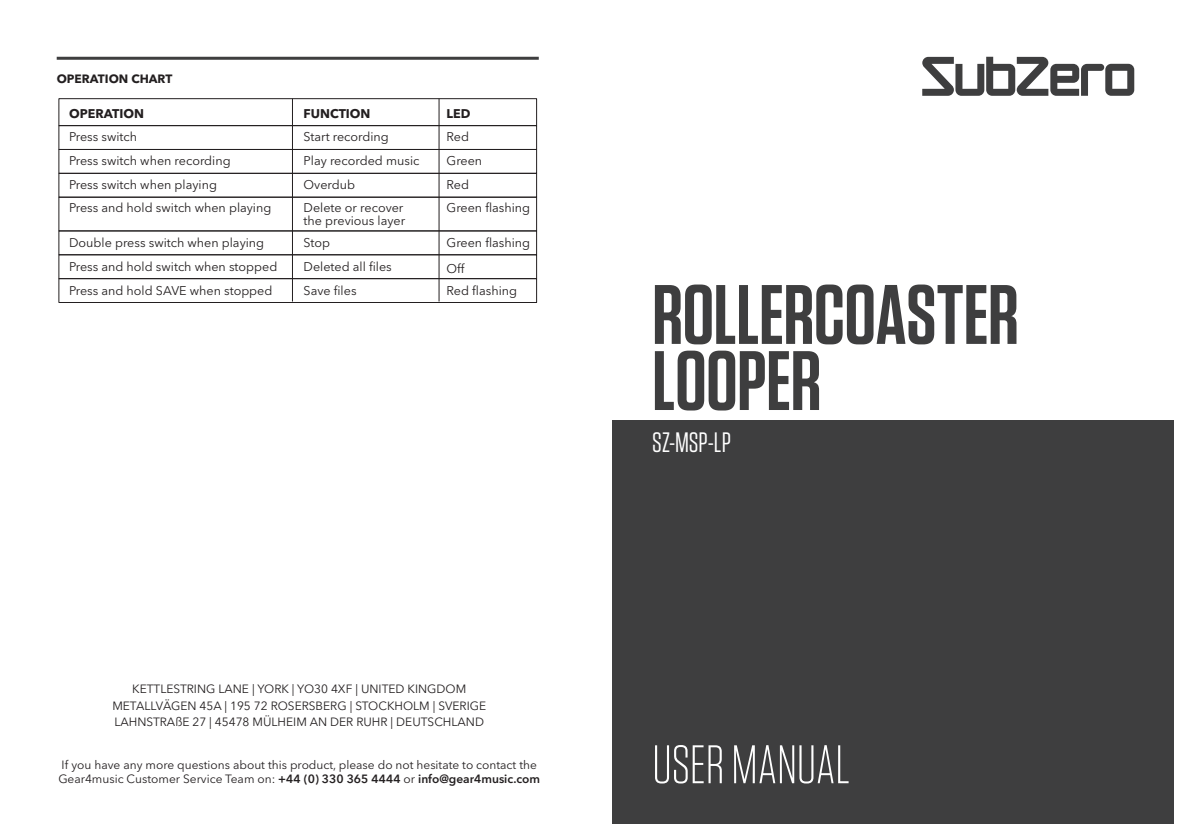
<style>
.page{position:relative;width:1191px;height:840px;background:#fff}
.page>*{position:absolute;margin:0;border:0;box-sizing:border-box;transform-origin:0 0}
.t1{font:600 84px/66px "Tungsten";letter-spacing:-.005em;color:#3e3e3f}
.t2{font:300 54.2px "Tungsten";letter-spacing:-.005em;color:#fff}
.t3{font:28px "Tungsten";letter-spacing:.005em;color:#fff}
.t4{font:12.6px/24px "Avenir Next LT Pro";color:#231f20}
.t5{font:700 12.6px "Avenir Next LT Pro";color:#231f20}
.t6{font:12px/16.6px "Avenir Next LT Pro";color:#231f20}
.t7{font:700 12px "Avenir Next LT Pro";color:#231f20}
.s1{font-weight:600}
</style>
<div class="page">
<div style="left:612px;top:420px;width:562px;height:402px;background:#3e3e3f"></div>
<svg style="left:922px;top:57px;width:212px;height:39px"></svg>
<div style="left:58px;top:98px;width:479px;height:28px;border:1px solid #231f20"></div>
<div style="left:58px;top:125px;width:479px;height:25px;border:1px solid #231f20"></div>
<div style="left:58px;top:149px;width:479px;height:25px;border:1px solid #231f20"></div>
<div style="left:58px;top:173px;width:479px;height:24px;border:1px solid #231f20"></div>
<div style="left:58px;top:197px;width:479px;height:34px;border:1px solid #231f20"></div>
<div style="left:58px;top:230px;width:479px;height:25px;border:1px solid #231f20"></div>
<div style="left:58px;top:254px;width:479px;height:25px;border:1px solid #231f20"></div>
<div style="left:58px;top:278px;width:479px;height:25px;border:1px solid #231f20"></div>
<hr style="left:292px;top:99px;width:1px;height:202px;background:#231f20">
<hr style="left:439px;top:99px;width:1px;height:202px;background:#231f20">
<hr style="left:57px;top:57px;width:482px;height:3px;background:#3e3e3f">
<p class="t7" style="left:57px;top:71px;width:117px">OPERATION CHART</p>
<p class="t5" style="left:69px;top:106px;width:76px">OPERATION</p>
<p class="t5" style="left:304px;top:106px;width:68px">FUNCTION</p>
<p class="t5" style="left:446px;top:106px;width:25px">LED</p>
<p class="t4" style="left:69px;top:124px;width:163px">Press switch<br>Press switch when recording<br>Press switch when playing</p>
<p class="t4" style="left:69px;top:195px;width:204px">Press and hold switch when playing</p>
<p class="t4" style="left:304px;top:124px;width:117px">Start recording<br>Play recorded music<br>Overdub</p>
<p class="t4" style="left:303px;top:201px;width:103px;line-height:13.4px">Delete or recover the previous layer</p>
<p class="t4" style="left:69px;top:230px;width:210px">Double press switch when playing<br>Press and hold switch when stopped<br>Press and hold SAVE when stopped</p>
<p class="t4" style="left:303px;top:230px;width:90px">Stop<br>Deleted all files<br>Save files</p>
<p class="t4" style="left:446px;top:124px;width:24px">Red</p>
<p class="t4" style="left:446px;top:149px;width:37px">Green<br>Red</p>
<p class="t4" style="left:446px;top:195px;width:85px">Green flashing</p>
<p class="t4" style="left:446px;top:230px;width:85px">Green flashing</p>
<p class="t4" style="left:446px;top:278px;width:72px">Red flashing</p>
<p class="t4" style="left:446px;top:257px;width:20px">Off</p>
<p class="t6" style="left:112px;top:680px;width:375px;text-align:center">KETTLESTRING LANE | YORK | YO30 4XF | UNITED KINGDOM<br>METALLVÄGEN 45A | 195 72 ROSERSBERG | STOCKHOLM | SVERIGE<br>LAHNSTRAßE 27 | 45478 MÜLHEIM AN DER RUHR | DEUTSCHLAND</p>
<p class="t6" style="left:58px;top:757px;width:483px;line-height:14.4px">If you have any more questions about this product, please do not hesitate to contact the<br>Gear4music Customer Service Team on: <span class="s1">+44 (0) 330 365 4444</span> or <span class="s1">info@gear4music.com</span></p>
<h1 class="t1" style="left:652px;top:283px;width:368px">ROLLERCOASTER<br>LOOPER</h1>
<h3 class="t3" style="left:652px;top:428px;width:80px">SZ-MSP-LP</h3>
<h2 class="t2" style="left:652px;top:736px;width:199px">USER MANUAL</h2>
</div>
